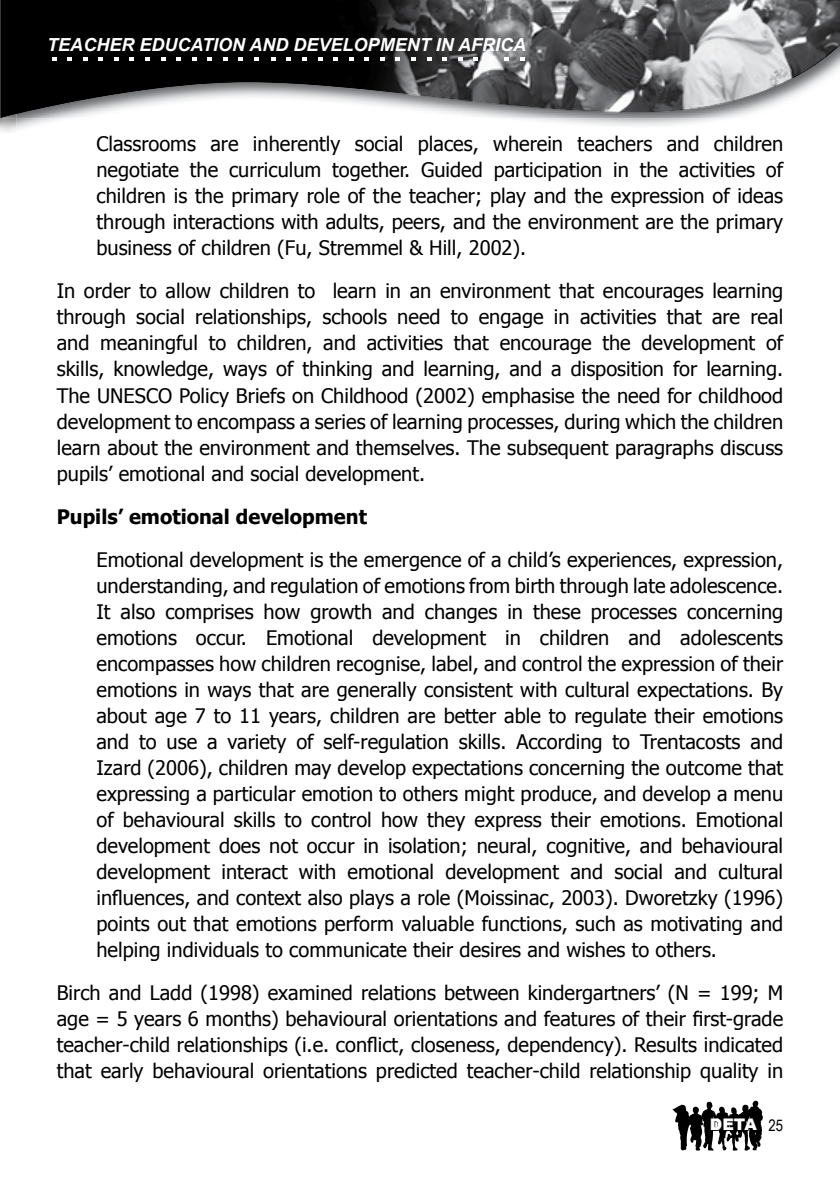
<style>
.page{position:relative;width:840px;height:1191px;background:#fff}
.page>*{position:absolute;margin:0;border:0;box-sizing:border-box;transform-origin:0 0}
.t1{font:20px/26px "Tahoma";color:#000;text-align:justify}
.t2{font:700 20px "Tahoma";color:#000}
.t3{font:italic 700 18px "Arial";color:#fff}
.t4{font:900 16px "Arial";color:#fff}
.t5{font:16px "Arial Narrow";color:#000}
</style>
<div class="page">
<img style="left:16px;top:0;width:823px;height:114px">
<img style="left:0;top:0;width:16px;height:118px">
<svg style="left:271px;top:57px;width:4px;height:4px"></svg>
<svg style="left:287px;top:57px;width:4px;height:4px"></svg>
<svg style="left:302px;top:57px;width:4px;height:4px"></svg>
<svg style="left:318px;top:57px;width:4px;height:4px"></svg>
<svg style="left:333px;top:57px;width:4px;height:4px"></svg>
<svg style="left:349px;top:57px;width:4px;height:4px"></svg>
<svg style="left:364px;top:57px;width:5px;height:4px"></svg>
<svg style="left:380px;top:57px;width:4px;height:4px"></svg>
<svg style="left:411px;top:57px;width:4px;height:4px"></svg>
<svg style="left:427px;top:57px;width:4px;height:4px"></svg>
<svg style="left:395px;top:57px;width:5px;height:4px"></svg>
<svg style="left:442px;top:57px;width:4px;height:4px"></svg>
<svg style="left:458px;top:57px;width:4px;height:4px"></svg>
<svg style="left:473px;top:57px;width:4px;height:4px"></svg>
<svg style="left:489px;top:57px;width:4px;height:4px"></svg>
<svg style="left:504px;top:57px;width:4px;height:4px"></svg>
<svg style="left:520px;top:57px;width:4px;height:4px"></svg>
<svg style="left:52px;top:58px;width:4px;height:3px"></svg>
<svg style="left:67px;top:58px;width:5px;height:3px"></svg>
<svg style="left:83px;top:58px;width:4px;height:3px"></svg>
<svg style="left:99px;top:58px;width:4px;height:3px"></svg>
<svg style="left:114px;top:58px;width:4px;height:3px"></svg>
<svg style="left:145px;top:58px;width:4px;height:3px"></svg>
<svg style="left:161px;top:58px;width:4px;height:3px"></svg>
<svg style="left:130px;top:58px;width:4px;height:3px"></svg>
<svg style="left:176px;top:58px;width:5px;height:3px"></svg>
<svg style="left:192px;top:58px;width:4px;height:3px"></svg>
<svg style="left:207px;top:58px;width:5px;height:3px"></svg>
<svg style="left:223px;top:58px;width:4px;height:3px"></svg>
<svg style="left:239px;top:58px;width:4px;height:3px"></svg>
<svg style="left:254px;top:58px;width:4px;height:3px"></svg>
<svg style="left:672px;top:1100px;width:90px;height:50px"></svg>
<p class="t3" style="left:47px;top:33px;width:480px">TEACHER EDUCATION AND DEVELOPMENT IN AFRICA</p>
<p class="t1" style="left:96px;top:132px;width:687px">Classrooms are inherently social places, wherein teachers and children negotiate the curriculum together. Guided participation in the activities of children is the primary role of the teacher; play and the expression of ideas through interactions with adults, peers, and the environment are the primary business of children (Fu, Stremmel &amp; Hill, 2002).</p>
<p class="t1" style="left:57px;top:279px;width:727px">In order to allow children to learn in an environment that encourages learning through social relationships, schools need to engage in activities that are real and meaningful to children, and activities that encourage the development of skills, knowledge, ways of thinking and learning, and a disposition for learning.<br>The UNESCO Policy Briefs on Childhood (2002) emphasise the need for childhood development to encompass a series of learning processes, during which the children learn about the environment and themselves. The subsequent paragraphs discuss pupils’ emotional and social development.</p>
<p class="t2" style="left:57px;top:502px;width:311px">Pupils’ emotional development</p>
<p class="t1" style="left:96px;top:547px;width:688px">Emotional development is the emergence of a child’s experiences, expression, understanding, and regulation of emotions from birth through late adolescence.<br>It also comprises how growth and changes in these processes concerning emotions occur. Emotional development in children and adolescents encompasses how children recognise, label, and control the expression of their emotions in ways that are generally consistent with cultural expectations. By about age 7 to 11 years, children are better able to regulate their emotions and to use a variety of self-regulation skills. According to Trentacosts and Izard (2006), children may develop expectations concerning the outcome that expressing a particular emotion to others might produce, and develop a menu of behavioural skills to control how they express their emotions. Emotional development does not occur in isolation; neural, cognitive, and behavioural development interact with emotional development and social and cultural influences, and context also plays a role (Moissinac, 2003). Dworetzky (1996) points out that emotions perform valuable functions, such as motivating and helping individuals to communicate their desires and wishes to others.</p>
<p class="t1" style="left:57px;top:980px;width:727px">Birch and Ladd (1998) examined relations between kindergartners’ (N = 199; M age = 5 years 6 months) behavioural orientations and features of their first-grade teacher-child relationships (i.e. conflict, closeness, dependency). Results indicated that early behavioural orientations predicted teacher-child relationship quality in</p>
<p class="t4" style="left:709px;top:1113px;width:48px">DETA</p>
<p class="t5" style="left:768px;top:1113px;width:16px">25</p>
</div>
